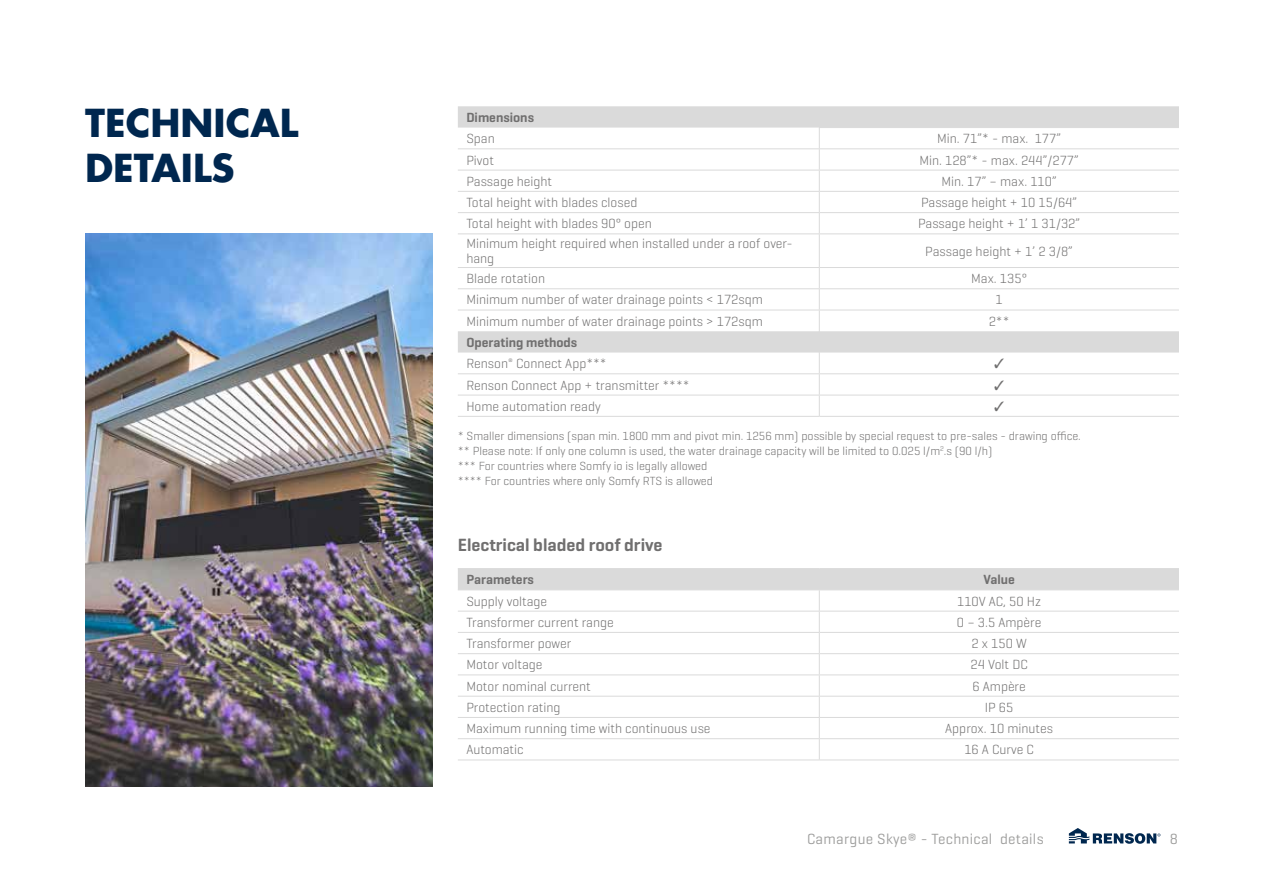
<style>
.page{position:relative;width:1263px;height:893px;background:#fff}
.page>*{position:absolute;margin:0;border:0;box-sizing:border-box;transform-origin:0 0}
.t1{font:700 37.5px/45px "Futura Std";color:#00274f}
.t2{font:600 18px "Geogrotesque";color:#706f6f}
.t3{font:15px "Geogrotesque";letter-spacing:.02em;color:#9d9d9c}
.t4{font:300 13.5px/15px "Geogrotesque";color:#706f6f}
.t5{font:600 13.5px "Geogrotesque";color:#706f6f}
.t6{font:300 12px/15px "Geogrotesque";color:#706f6f}
.s1{font-weight:600}
</style>
<div class="page">
<svg style="left:1069px;top:828px;width:91px;height:16px"></svg>
<img style="left:85px;top:233px;width:347px;height:554px">
<svg style="left:458px;top:106px;width:721px;height:247px"></svg>
<hr style="left:819px;top:127px;width:360px;height:1px;background:#dadada">
<hr style="left:458px;top:170px;width:361px;height:1px;background:#dadada">
<hr style="left:819px;top:170px;width:360px;height:1px;background:#dadada">
<hr style="left:458px;top:191px;width:361px;height:1px;background:#dadada">
<hr style="left:819px;top:191px;width:360px;height:1px;background:#dadada">
<hr style="left:458px;top:212px;width:361px;height:1px;background:#dadada">
<hr style="left:819px;top:212px;width:360px;height:1px;background:#dadada">
<hr style="left:458px;top:233px;width:361px;height:1px;background:#dadada">
<hr style="left:819px;top:233px;width:360px;height:1px;background:#dadada">
<hr style="left:458px;top:267px;width:361px;height:1px;background:#dadada">
<hr style="left:819px;top:267px;width:360px;height:1px;background:#dadada">
<hr style="left:458px;top:288px;width:361px;height:1px;background:#dadada">
<hr style="left:819px;top:288px;width:360px;height:1px;background:#dadada">
<hr style="left:458px;top:310px;width:361px;height:1px;background:#dadada">
<hr style="left:819px;top:310px;width:360px;height:1px;background:#dadada">
<hr style="left:458px;top:373px;width:362px;height:1px;background:#dadada">
<hr style="left:458px;top:395px;width:361px;height:1px;background:#dadada">
<hr style="left:819px;top:395px;width:360px;height:1px;background:#dadada">
<hr style="left:458px;top:416px;width:361px;height:1px;background:#dadada">
<hr style="left:819px;top:416px;width:360px;height:1px;background:#dadada">
<hr style="left:820px;top:373px;width:359px;height:1px;background:#dadada">
<hr style="left:819px;top:234px;width:1px;height:33px;background:#dadada">
<hr style="left:819px;top:148px;width:360px;height:1px;background:#dadada">
<hr style="left:458px;top:148px;width:361px;height:1px;background:#dadada">
<svg style="left:819px;top:128px;width:1px;height:105px"></svg>
<svg style="left:819px;top:268px;width:1px;height:148px"></svg>
<svg style="left:458px;top:569px;width:721px;height:191px"></svg>
<hr style="left:458px;top:760px;width:361px;height:1px;background:#dadada">
<hr style="left:819px;top:760px;width:360px;height:1px;background:#dadada">
<hr style="left:458px;top:568px;width:361px;height:1px;background:#dadada">
<hr style="left:819px;top:568px;width:360px;height:1px;background:#dadada">
<h1 class="t1" style="left:85px;top:100px;width:215px">TECHNICAL<br>DETAILS</h1>
<p class="t5" style="left:466px;top:109px;width:69px">Dimensions</p>
<p class="t4" style="left:466px;top:131px;width:30px">Span</p>
<p class="t4" style="left:937px;top:131px;width:126px">Min. 71”* - max. 177”</p>
<p class="t4" style="left:466px;top:152px;width:29px">Pivot</p>
<p class="t4" style="left:919px;top:152px;width:161px">Min. 128”* - max. 244”/277”</p>
<p class="t4" style="left:466px;top:173px;width:87px">Passage height</p>
<p class="t4" style="left:941px;top:173px;width:117px">Min. 17” – max. 110”</p>
<p class="t4" style="left:466px;top:195px;width:172px">Total height with blades closed</p>
<p class="t4" style="left:921px;top:195px;width:158px">Passage height + 10 15/64”</p>
<p class="t4" style="left:466px;top:216px;width:187px">Total height with blades 90° open</p>
<p class="t4" style="left:918px;top:216px;width:164px">Passage height + 1’ 1 31/32”</p>
<p class="t4" style="left:466px;top:236px;width:328px">Minimum height required when installed under a roof over&shy;hang</p>
<p class="t4" style="left:925px;top:243px;width:149px">Passage height + 1’ 2 3/8”</p>
<p class="t4" style="left:466px;top:271px;width:80px">Blade rotation</p>
<p class="t4" style="left:971px;top:271px;width:57px">Max. 135°</p>
<p class="t4" style="left:466px;top:292px;width:298px">Minimum number of water drainage points &lt; 172sqm</p>
<p class="t4" style="left:995px;top:292px;width:9px">1</p>
<p class="t4" style="left:466px;top:313px;width:298px">Minimum number of water drainage points &gt; 172sqm</p>
<p class="t4" style="left:989px;top:313px;width:22px">2**</p>
<p class="t4" style="left:466px;top:331px;width:142px;line-height:21.3px"><span class="s1">Operating methods<br></span>Renson<sup>®</sup> Connect App***</p>
<p class="t4" style="left:466px;top:377px;width:225px">Renson Connect App + transmitter ****</p>
<p class="t4" style="left:466px;top:398px;width:136px">Home automation ready</p>
<p class="t6" style="left:458px;top:428px;width:624px">* Smaller dimensions (span min. 1800 mm and pivot min. 1256 mm) possible by special request to pre-sales - drawing office. ** Please note: If only one column is used, the water drainage capacity will be limited to 0.025 l/m<sup>2</sup>.s (90 l/h)<br>*** For countries where Somfy io is legally allowed<br>**** For countries where only Somfy RTS is allowed</p>
<h2 class="t2" style="left:458px;top:534px;width:206px">Electrical bladed roof drive</h2>
<p class="t5" style="left:466px;top:571px;width:69px">Parameters</p>
<p class="t5" style="left:983px;top:571px;width:33px">Value</p>
<p class="t4" style="left:466px;top:593px;width:82px">Supply voltage</p>
<p class="t4" style="left:957px;top:593px;width:86px">110V AC, 50 Hz</p>
<p class="t4" style="left:466px;top:614px;width:149px">Transformer current range</p>
<p class="t4" style="left:957px;top:614px;width:86px">0 – 3.5 Ampère</p>
<p class="t4" style="left:466px;top:636px;width:106px">Transformer power</p>
<p class="t4" style="left:971px;top:636px;width:57px">2 x 150 W</p>
<p class="t4" style="left:466px;top:657px;width:78px">Motor voltage</p>
<p class="t4" style="left:970px;top:657px;width:59px">24 Volt DC</p>
<p class="t4" style="left:466px;top:678px;width:126px">Motor nominal current</p>
<p class="t4" style="left:972px;top:678px;width:55px">6 Ampère</p>
<p class="t4" style="left:466px;top:699px;width:96px">Protection rating</p>
<p class="t4" style="left:985px;top:699px;width:30px">IP 65</p>
<p class="t4" style="left:466px;top:721px;width:246px">Maximum running time with continuous use</p>
<p class="t4" style="left:945px;top:721px;width:109px">Approx. 10 minutes</p>
<p class="t4" style="left:466px;top:742px;width:59px">Automatic</p>
<p class="t4" style="left:964px;top:742px;width:71px">16 A Curve C</p>
<p class="t3" style="left:807px;top:829px;width:238px">Camargue Skye® - Technical details</p>
<p class="t3" style="left:1170px;top:829px;width:10px">8</p>
</div>
